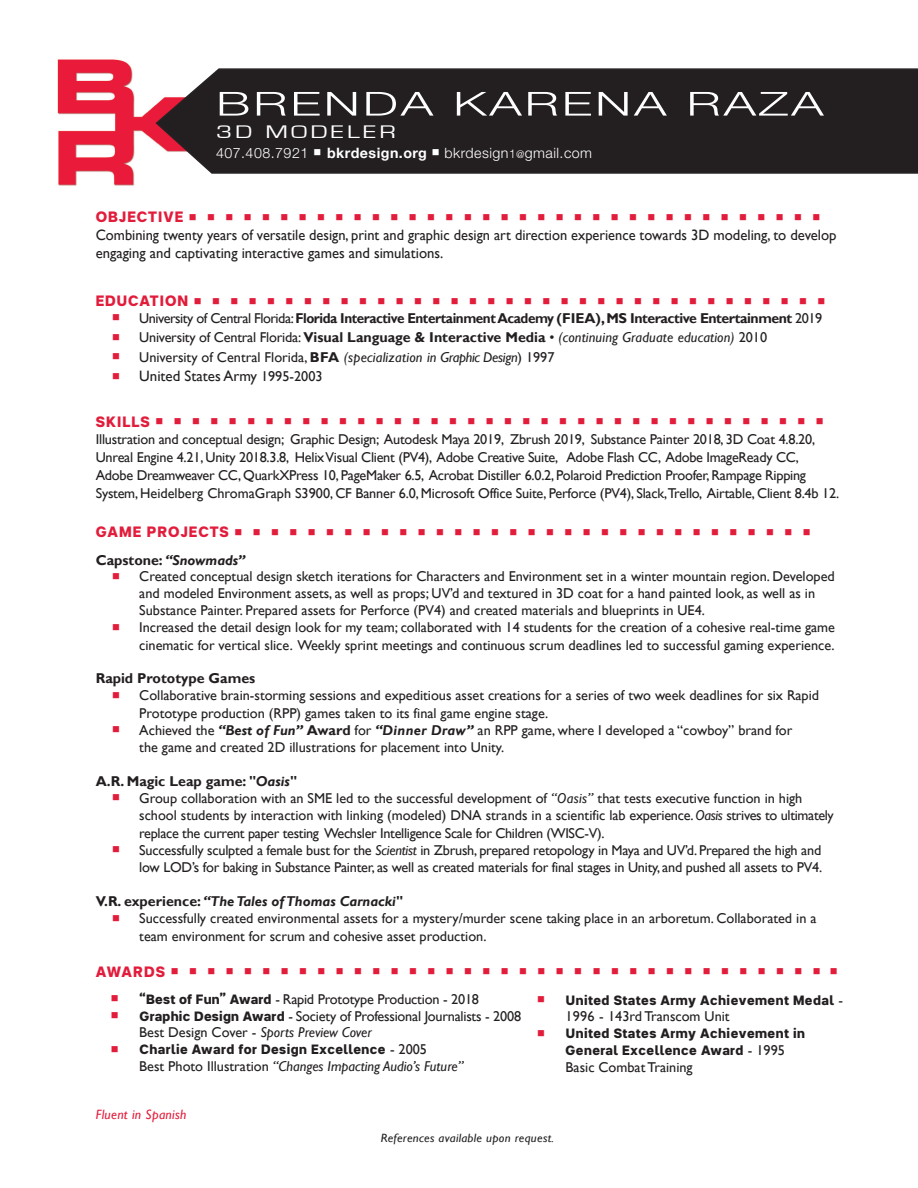
<style>
.page{position:relative;width:918px;height:1188px;background:#fff}
.page>*{position:absolute;margin:0;border:0;box-sizing:border-box;transform-origin:0 0}
.t1{font:300 33px "Helvetica Neue";letter-spacing:.055em;color:#fff;scale:1.56 1}
.t2{font:18.75px "Eurostile";letter-spacing:.125em;color:#fff;scale:1.4 1}
.t3{font:800 15px "Tupper PRO";letter-spacing:.07em;color:#e21c3b}
.t4{font:15px/18px "Gill Sans";color:#231f20;scale:.96 1}
.t5{font:15px "Gill Sans";color:#231f20}
.t6{font:14.25px/17.2px "Gill Sans";color:#231f20}
.t7{font:700 14.25px "Gill Sans";letter-spacing:-.035em;color:#231f20;scale:.95 1}
.t8{font:italic 700 14.25px "Gill Sans";color:#231f20}
.t9{font:italic 14.25px "Gill Sans";color:#231f20}
.t10{font:300 14.25px "Helvetica Neue";letter-spacing:.035em;color:#fff}
.t11{font:700 14.25px "Gill Sans";color:#231f20}
.t12{font:800 13.5px/16.8px "Tupper PRO";letter-spacing:.035em;color:#231f20}
.t13{font:italic 13.5px "Gill Sans";letter-spacing:.02em;color:#e21c3b}
.t14{font:italic 12px "Gill Sans";letter-spacing:.025em;color:#231f20;scale:1.05 1}
.s1{font-weight:700}
.s2{font-size:12px}
.s3{font-size:10.5px}
.s4{color:#e21c3b}
.s5{font-weight:400}
.s6{font-style:italic}
.s7{font-size:14.25px}
.s8{font-style:normal}
.s9{font-weight:700;font-style:italic}
.s10{font-family:"Tupper PRO";font-weight:800;font-size:13.5px}
.s11{font-family:"Gill Sans";font-weight:400;font-size:14.25px}
</style>
<div class="page">
<img style="left:57px;top:59px;width:97px;height:127px">
<div style="left:154px;top:68px;width:764px;height:106px;background:#231f20"></div>
<h1 class="t1" style="left:216px;top:84px;width:391px">BRENDA KARENA RAZA</h1>
<h2 class="t2" style="left:216px;top:122px;width:130px">3D MODELER</h2>
<p class="t10" style="left:216px;top:144px;width:378px">407.408.7921 ■ <span class="s1">bkrdesign.org</span> ■ bkrdesign<span class="s2">1</span><span class="s3">@</span>gmail.com</p>
<p class="t3" style="left:96px;top:208px;width:724px">OBJECTIVE ■ ■ ■ ■ ■ ■ ■ ■ ■ ■ ■ ■ ■ ■ ■ ■ ■ ■ ■ ■ ■ ■ ■ ■ ■ ■ ■ ■ ■ ■ ■ ■ ■ ■ ■</p>
<p class="t4" style="left:96px;top:226px;width:773px">Combining twenty years of versatile design, print and graphic design art direction experience towards 3D modeling, to develop engaging and captivating interactive games and simulations.</p>
<p class="t3" style="left:96px;top:292px;width:731px">EDUCATION ■ ■ ■ ■ ■ ■ ■ ■ ■ ■ ■ ■ ■ ■ ■ ■ ■ ■ ■ ■ ■ ■ ■ ■ ■ ■ ■ ■ ■ ■ ■ ■ ■ ■ ■</p>
<p class="t7" style="left:112px;top:309px;width:749px"><span class="s4">■</span> <span class="s5">University of Central Florida:</span> Florida Interactive Entertainment Academy (FIEA), MS Interactive Entertainment <span class="s5">2019</span></p>
<p class="t6" style="left:112px;top:329px;width:656px"><span class="s4">■</span> University of Central Florida: <span class="s1">Visual Language &amp; Interactive Media</span> • <span class="s6">(continuing Graduate education)</span> 2010</p>
<p class="t6" style="left:112px;top:349px;width:444px"><span class="s4">■</span> University of Central Florida, <span class="s1">BFA</span> <span class="s6">(specialization in Graphic Design</span>) 1997</p>
<p class="t5" style="left:112px;top:368px;width:212px"><span class="s4">■</span> United States Army <span class="s7">1995-2003</span></p>
<p class="t3" style="left:96px;top:413px;width:730px">SKILLS ■ ■ ■ ■ ■ ■ ■ ■ ■ ■ ■ ■ ■ ■ ■ ■ ■ ■ ■ ■ ■ ■ ■ ■ ■ ■ ■ ■ ■ ■ ■ ■ ■ ■ ■ ■ ■</p>
<p class="t6" style="left:96px;top:430px;width:745px;line-height:18px">Illustration and conceptual design; Graphic Design; Autodesk Maya 2019, Zbrush 2019, Substance Painter 2018, 3D Coat 4.8.20, Unreal Engine 4.21, Unity 2018.3.8, Helix Visual Client (PV4), Adobe Creative Suite, Adobe Flash CC, Adobe ImageReady CC, Adobe Dreamweaver CC, QuarkXPress 10, PageMaker 6.5, Acrobat Distiller 6.0.2, Polaroid Prediction Proofer, Rampage Ripping System, Heidelberg ChromaGraph S3900, CF Banner 6.0, Microsoft Office Suite, Perforce (PV4), Slack,Trello, Airtable, Client 8.4b 12.</p>
<p class="t3" style="left:96px;top:523px;width:717px">GAME PROJECTS ■ ■ ■ ■ ■ ■ ■ ■ ■ ■ ■ ■ ■ ■ ■ ■ ■ ■ ■ ■ ■ ■ ■ ■ ■ ■ ■ ■ ■ ■ ■ ■</p>
<p class="t8" style="left:96px;top:552px;width:151px"><span class="s8">Capstone:</span> “Snowmads”</p>
<p class="t6" style="left:139px;top:569px;width:697px;line-height:16.8px;text-indent:-27px"><span class="s4">■</span> Created conceptual design sketch iterations for Characters and Environment set in a winter mountain region. Developed and modeled Environment assets, as well as props; UV’d and textured in 3D coat for a hand painted look, as well as in<br>Substance Painter. Prepared assets for Perforce (PV4) and created materials and blueprints in UE4.</p>
<p class="t6" style="left:112px;top:619px;width:724px;text-align:right"><span class="s4">■</span> Increased the detail design look for my team; collaborated with 14 students for the creation of a cohesive real-time game cinematic for vertical slice. Weekly sprint meetings and continuous scrum deadlines led to successful gaming experience.</p>
<p class="t11" style="left:96px;top:670px;width:161px">Rapid Prototype Games</p>
<p class="t6" style="left:139px;top:687px;width:681px;text-indent:-27px"><span class="s4">■</span> Collaborative brain-storming sessions and expeditious asset creations for a series of two week deadlines for six Rapid<br>Prototype production (RPP) games taken to its final game engine stage.</p>
<p class="t6" style="left:139px;top:722px;width:655px;text-indent:-27px"><span class="s4">■</span> Achieved the <span class="s9">“Best of Fun”</span> <span class="s1">Award</span> for <span class="s9">“Dinner Draw”</span> an RPP game, where I developed a “cowboy” brand for the game and created 2D illustrations for placement into Unity.</p>
<p class="t11" style="left:96px;top:772px;width:202px">A.R. Magic Leap game: <span class="s6">"Oasis"</span></p>
<p class="t6" style="left:139px;top:790px;width:696px;text-indent:-27px"><span class="s4">■</span> Group collaboration with an SME led to the successful development of <span class="s6">“Oasis”</span> that tests executive function in high school students by interaction with linking (modeled) DNA strands in a scientific lab experience. <span class="s6">Oasis</span> strives to ultimately replace the current paper testing Wechsler Intelligence Scale for Children (WISC-V).</p>
<p class="t6" style="left:112px;top:842px;width:712px;text-align:right"><span class="s4">■</span> Successfully sculpted a female bust for the <span class="s6">Scientist</span> in Zbrush, prepared retopology in Maya and UV’d. Prepared the high and low LOD’s for baking in Substance Painter, as well as created materials for final stages in Unity, and pushed all assets to PV4.</p>
<p class="t8" style="left:96px;top:893px;width:308px"><span class="s8">V.R. experience:</span> “The Tales of Thomas Carnacki"</p>
<p class="t6" style="left:139px;top:910px;width:679px;text-indent:-27px"><span class="s4">■</span> Successfully created environmental assets for a mystery/murder scene taking place in an arboretum. Collaborated in a team environment for scrum and cohesive asset production.</p>
<p class="t3" style="left:96px;top:963px;width:742px">AWARDS ■ ■ ■ ■ ■ ■ ■ ■ ■ ■ ■ ■ ■ ■ ■ ■ ■ ■ ■ ■ ■ ■ ■ ■ ■ ■ ■ ■ ■ ■ ■ ■ ■ ■ ■ ■ ■</p>
<p class="t6" style="left:111px;top:991px;width:370px"><span class="s4">■</span> <span class="s10">“Best of Fun” Award</span> - Rapid Prototype Production - 2018</p>
<p class="t6" style="left:139px;top:1008px;width:383px;line-height:16.8px;text-indent:-28px"><span class="s4">■</span> <span class="s10">Graphic Design Award</span> - Society of Professional Journalists - 2008<br>Best Design Cover - <span class="s6">Sports Preview Cover</span></p>
<p class="t12" style="left:111px;top:1041px;width:318px"><span class="s4">■</span> Charlie Award for Design Excellence <span class="s11">- 2005</span></p>
<p class="t9" style="left:139px;top:1058px;width:326px"><span class="s8">Best Photo Illustration</span> “Changes Impacting Audio’s Future”</p>
<p class="t13" style="left:96px;top:1107px;width:92px">Fluent in Spanish</p>
<p class="t14" style="left:381px;top:1130px;width:167px">References available upon request.</p>
<p class="t12" style="left:537px;top:991px;width:308px"><span class="s4">■</span> United States Army Achievement Medal <span class="s11">-</span></p>
<p class="t6" style="left:566px;top:1008px;width:166px">1996 - 143rd Transcom Unit</p>
<p class="t12" style="left:566px;top:1025px;width:241px;text-indent:-28px"><span class="s4">■</span> United States Army Achievement in<br>General Excellence Award <span class="s11">- 1995</span></p>
<p class="t6" style="left:566px;top:1059px;width:129px">Basic Combat Training</p>
</div>
